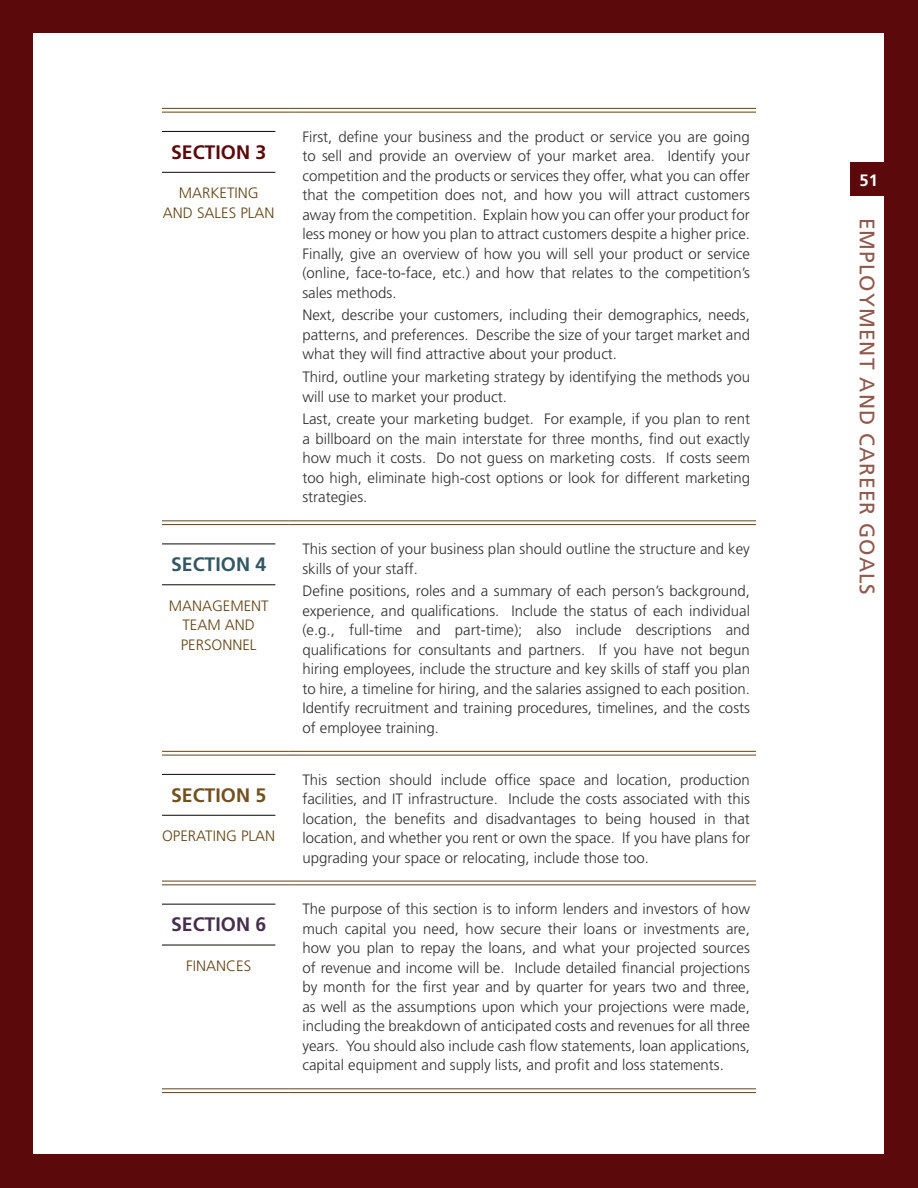
<style>
.page{position:relative;width:918px;height:1188px;background:#5b090b}
.page>*{position:absolute;margin:0;border:0;box-sizing:border-box;transform-origin:0 0}
.t1{font:21px "Frutiger LT Std";letter-spacing:.05em;color:#8f594d}
.t2{font:700 19.5px "Frutiger LT Std";color:#5b090b}
.t3{font:700 19.5px "Frutiger LT Std";color:#345765}
.t4{font:700 19.5px "Frutiger LT Std";color:#72511e}
.t5{font:700 19.5px "Frutiger LT Std";color:#462f4d}
.t6{font:700 16.5px "Frutiger LT Std";color:#fff}
.t7{font:300 15px/19.5px "Frutiger LT Std";color:#312f30;text-align:justify}
.t8{font:300 15px/19.5px "Frutiger LT Std";color:#604415;text-align:center}
.t9{font:300 15px/19.5px "Frutiger LT Std";letter-spacing:.055em;color:#604415;text-align:center}
</style>
<div class="page">
<div style="left:34px;top:34px;width:850px;height:1120px;background:#fff"></div>
<div style="left:851px;top:163px;width:40px;height:33px;background:#5b090b"></div>
<svg style="left:162px;top:111px;width:127px;height:1px"></svg>
<svg style="left:289px;top:111px;width:467px;height:1px"></svg>
<svg style="left:162px;top:521px;width:127px;height:1px"></svg>
<svg style="left:289px;top:521px;width:467px;height:1px"></svg>
<svg style="left:162px;top:754px;width:127px;height:1px"></svg>
<svg style="left:289px;top:754px;width:467px;height:1px"></svg>
<svg style="left:162px;top:1089px;width:127px;height:1px"></svg>
<svg style="left:289px;top:1089px;width:467px;height:1px"></svg>
<hr style="left:162px;top:108px;width:127px;height:1px;background:#604415">
<hr style="left:162px;top:112px;width:127px;height:1px;background:#604415">
<hr style="left:289px;top:108px;width:467px;height:1px;background:#604415">
<hr style="left:289px;top:112px;width:467px;height:1px;background:#604415">
<hr style="left:162px;top:520px;width:127px;height:1px;background:#604415">
<hr style="left:162px;top:524px;width:127px;height:1px;background:#604415">
<hr style="left:289px;top:520px;width:467px;height:1px;background:#604415">
<hr style="left:289px;top:524px;width:467px;height:1px;background:#604415">
<hr style="left:162px;top:751px;width:127px;height:1px;background:#604415">
<hr style="left:162px;top:755px;width:127px;height:1px;background:#604415">
<hr style="left:289px;top:751px;width:467px;height:1px;background:#604415">
<hr style="left:289px;top:755px;width:467px;height:1px;background:#604415">
<hr style="left:162px;top:881px;width:127px;height:1px;background:#604415">
<hr style="left:162px;top:884px;width:127px;height:1px;background:#604415">
<hr style="left:289px;top:881px;width:467px;height:1px;background:#604415">
<hr style="left:289px;top:884px;width:467px;height:1px;background:#604415">
<hr style="left:162px;top:1088px;width:127px;height:1px;background:#604415">
<hr style="left:162px;top:1092px;width:127px;height:1px;background:#604415">
<hr style="left:289px;top:1088px;width:467px;height:1px;background:#604415">
<hr style="left:289px;top:1092px;width:467px;height:1px;background:#604415">
<hr style="left:162px;top:131px;width:113px;height:1px;background:#0c0806">
<hr style="left:162px;top:172px;width:113px;height:1px;background:#0c0806">
<hr style="left:162px;top:544px;width:113px;height:1px;background:#0c0806">
<hr style="left:162px;top:585px;width:113px;height:1px;background:#0c0806">
<hr style="left:162px;top:774px;width:113px;height:1px;background:#0c0806">
<hr style="left:162px;top:815px;width:113px;height:1px;background:#0c0806">
<hr style="left:162px;top:904px;width:113px;height:1px;background:#0c0806">
<hr style="left:162px;top:945px;width:113px;height:1px;background:#0c0806">
<h2 class="t2" style="left:171px;top:140px;width:97px">SECTION 3</h2>
<p class="t9" style="left:163px;top:184px;width:113px">Marketing<br>and Sales Plan</p>
<h2 class="t3" style="left:171px;top:553px;width:97px">SECTION 4</h2>
<p class="t8" style="left:169px;top:596px;width:99px">Management<br>Team and<br>Personnel</p>
<h2 class="t4" style="left:171px;top:783px;width:97px">SECTION 5</h2>
<p class="t8" style="left:162px;top:827px;width:115px">Operating Plan</p>
<h2 class="t5" style="left:171px;top:913px;width:97px">SECTION 6</h2>
<p class="t8" style="left:186px;top:956px;width:67px">Finances</p>
<p class="t7" style="left:302px;top:127px;width:449px">First, define your business and the product or service you are going to sell and provide an overview of your market area. Identify your competition and the products or services they offer, what you can offer that the competition does not, and how you will attract customers away from the competition. Explain how you can offer your product for less money or how you plan to attract customers despite a higher price.<br>Finally, give an overview of how you will sell your product or service (online, face-to-face, etc.) and how that relates to the competition’s sales methods.</p>
<p class="t7" style="left:302px;top:306px;width:449px">Next, describe your customers, including their demographics, needs, patterns, and preferences. Describe the size of your target market and what they will find attractive about your product.</p>
<p class="t7" style="left:302px;top:368px;width:449px">Third, outline your marketing strategy by identifying the methods you will use to market your product.</p>
<p class="t7" style="left:302px;top:410px;width:449px">Last, create your marketing budget. For example, if you plan to rent a billboard on the main interstate for three months, find out exactly how much it costs. Do not guess on marketing costs. If costs seem too high, eliminate high-cost options or look for different marketing strategies.</p>
<p class="t7" style="left:302px;top:540px;width:449px">This section of your business plan should outline the structure and key skills of your staff.</p>
<p class="t7" style="left:302px;top:582px;width:449px">Define positions, roles and a summary of each person’s background, experience, and qualifications. Include the status of each individual (e.g., full-time and part-time); also include descriptions and qualifications for consultants and partners. If you have not begun hiring employees, include the structure and key skills of staff you plan to hire, a timeline for hiring, and the salaries assigned to each position.<br>Identify recruitment and training procedures, timelines, and the costs of employee training.</p>
<p class="t7" style="left:302px;top:770px;width:449px">This section should include office space and location, production facilities, and IT infrastructure. Include the costs associated with this location, the benefits and disadvantages to being housed in that location, and whether you rent or own the space. If you have plans for upgrading your space or relocating, include those too.</p>
<p class="t7" style="left:302px;top:900px;width:449px">The purpose of this section is to inform lenders and investors of how much capital you need, how secure their loans or investments are, how you plan to repay the loans, and what your projected sources of revenue and income will be. Include detailed financial projections by month for the first year and by quarter for years two and three, as well as the assumptions upon which your projections were made, including the breakdown of anticipated costs and revenues for all three years. You should also include cash flow statements, loan applications, capital equipment and supply lists, and profit and loss statements.</p>
<p class="t6" style="left:859px;top:170px;width:20px">51</p>
<h1 class="t1" style="left:879px;top:218px;width:365px;rotate:90deg">Employm ent an d Career Goals</h1>
</div>
